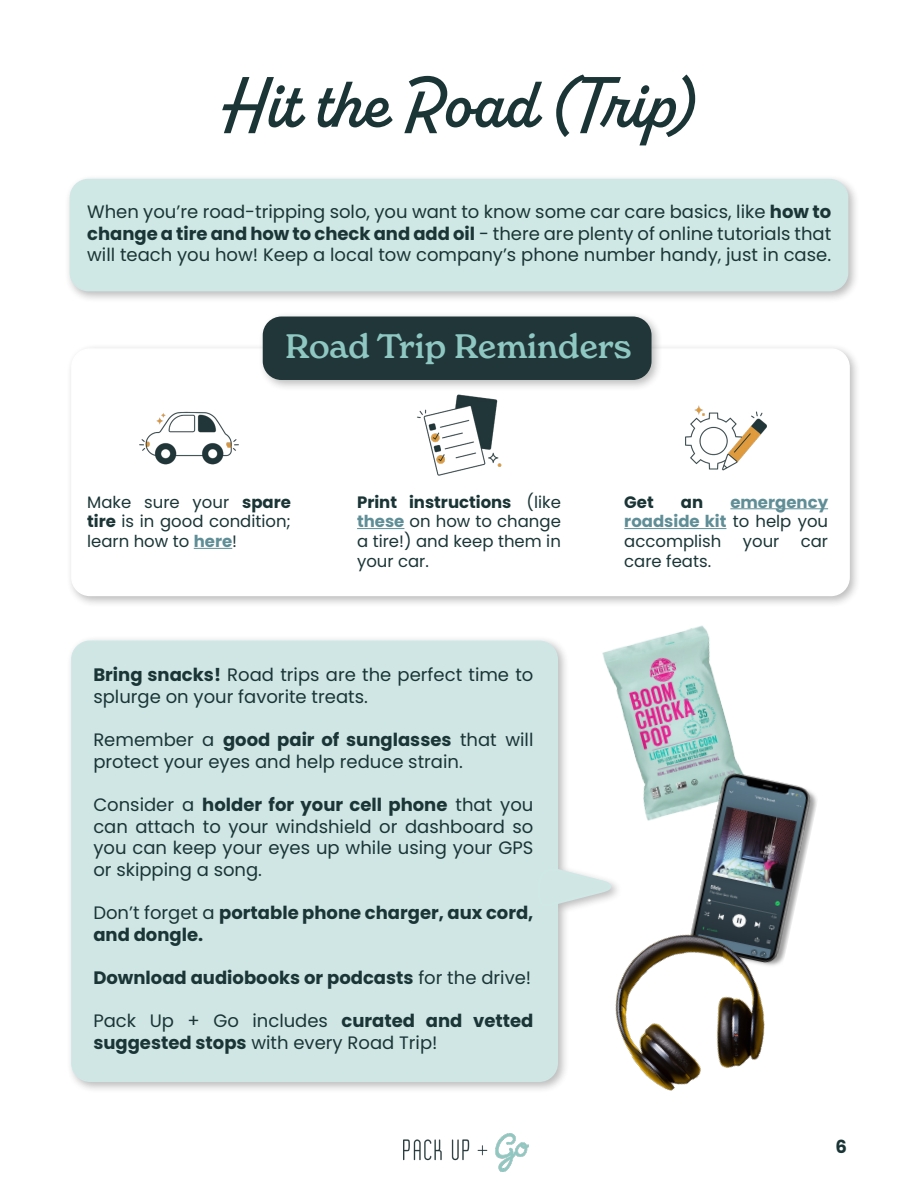
<style>
.page{position:relative;width:918px;height:1188px;background:#fff}
.page>*{position:absolute;margin:0;border:0;box-sizing:border-box;transform-origin:0 0}
.t1{font:600 72px "Alkaline";color:#1b3536}
.t2{font:500 33px "New Spirit";color:#8fc8c2}
.t3{font:18px/21.6px "Poppins";color:#1b3536}
.t4{font:700 18px/21.6px "Poppins";color:#1b3536}
.t5{font:16.5px/19.8px "Poppins";color:#1b3536;text-align:justify}
.t6{font:700 16.5px/19.8px "Poppins";color:#608e96;text-align:justify}
.t7{font:700 16.5px "Poppins";color:#1b3536}
.s1{font-weight:700}
.s2{font-weight:700;color:#608e96}
.s3{font-weight:400}
.s4{font-weight:400;color:#1b3536}
</style>
<div class="page">
<img style="left:403px;top:1134px;width:125px;height:37px">
<div style="left:65px;top:174px;width:795px;height:129px;background:#231f20;opacity:.3"></div>
<div style="left:70px;top:180px;width:778px;height:111px;background:#cfe8e5;border-radius:18px"></div>
<div style="left:70px;top:179px;width:778px;height:112px;border:2px solid #cfe7e5;border-radius:18px"></div>
<div style="left:66px;top:343px;width:795px;height:264px;background:#231f20;opacity:.3"></div>
<div style="left:72px;top:349px;width:777px;height:246px;background:#fff;border-radius:18px"></div>
<div style="left:71px;top:348px;width:779px;height:248px;border:2px solid #fff;border-radius:18px"></div>
<div style="left:66px;top:636px;width:556px;height:458px;background:#231f20;opacity:.3"></div>
<div style="left:72px;top:641px;width:485px;height:440px;background:#cfe6e5;border-radius:18px"></div>
<div style="left:71px;top:641px;width:487px;height:441px;border:2px solid #cfe7e5;border-radius:18px"></div>
<svg style="left:555px;top:868px;width:57px;height:42px"></svg>
<hr style="left:194px;top:548px;width:38px;height:1px;background:#608e96">
<img style="left:592px;top:625px;width:146px;height:204px">
<img style="left:677px;top:763px;width:140px;height:138px">
<img style="left:580px;top:901px;width:216px;height:193px">
<hr style="left:730px;top:508px;width:98px;height:1px;background:#608e96">
<hr style="left:624px;top:528px;width:102px;height:1px;background:#608e96">
<hr style="left:357px;top:528px;width:47px;height:1px;background:#608e96">
<img style="left:417px;top:394px;width:85px;height:82px">
<img style="left:139px;top:411px;width:100px;height:54px">
<img style="left:685px;top:405px;width:82px;height:66px">
<div style="left:258px;top:312px;width:405px;height:79px;background:#231f20;opacity:.3"></div>
<div style="left:263px;top:317px;width:388px;height:62px;background:#213638;border-radius:18px"></div>
<div style="left:263px;top:317px;width:389px;height:63px;border:2px solid #213638;border-radius:18px"></div>
<p class="t1" style="left:223px;top:59px;width:473px">Hit the Road (Trip)</p>
<p class="t3" style="left:87px;top:201px;width:746px;text-align:justify">When you’re road-tripping solo, you want to know some car care basics, like <span class="s1">how to change a tire and how to check and add oil</span> - there are plenty of online tutorials that will teach you how! Keep a local tow company’s phone number handy, just in case.</p>
<p class="t2" style="left:285px;top:325px;width:348px">Road Trip Reminders</p>
<p class="t5" style="left:87px;top:492px;width:205px">Make sure your <span class="s1">spare tire</span> is in good condition; learn how to <span class="s2">here</span>!</p>
<p class="t5" style="left:357px;top:492px;width:205px"><span class="s1">Print instructions</span> (like <span class="s2">these</span> on how to change a tire!) and keep them in your car.</p>
<p class="t3" style="left:93px;top:664px;width:442px"><span class="s1">Bring snacks!</span> Road trips are the perfect time to splurge on your favorite treats.</p>
<p class="t3" style="left:93px;top:729px;width:442px">Remember a <span class="s1">good pair of sunglasses</span> that will protect your eyes and help reduce strain.</p>
<p class="t3" style="left:93px;top:794px;width:442px;text-align:justify">Consider a <span class="s1">holder for your cell phone</span> that you can attach to your windshield or dashboard so you can keep your eyes up while using your GPS or skipping a song.</p>
<p class="t4" style="left:93px;top:902px;width:442px"><span class="s3">Don’t forget a</span> portable phone charger, aux cord, and dongle.</p>
<p class="t4" style="left:93px;top:967px;width:439px">Download audiobooks or podcasts <span class="s3">for the drive!</span></p>
<p class="t3" style="left:93px;top:1010px;width:442px">Pack Up + Go includes <span class="s1">curated and vetted suggested stops</span> with every Road Trip!</p>
<p class="t7" style="left:624px;top:492px;width:31px">Get</p>
<p class="t7" style="left:681px;top:492px;width:24px">an</p>
<p class="t6" style="left:624px;top:492px;width:205px;text-indent:106px">emergency roadside kit <span class="s4">to help you accomplish</span></p>
<p class="t5" style="left:743px;top:532px;width:38px">your</p>
<p class="t5" style="left:801px;top:532px;width:29px">car</p>
<p class="t5" style="left:624px;top:551px;width:88px">care feats.</p>
<p class="t4" style="left:836px;top:1136px;width:13px">6</p>
</div>
